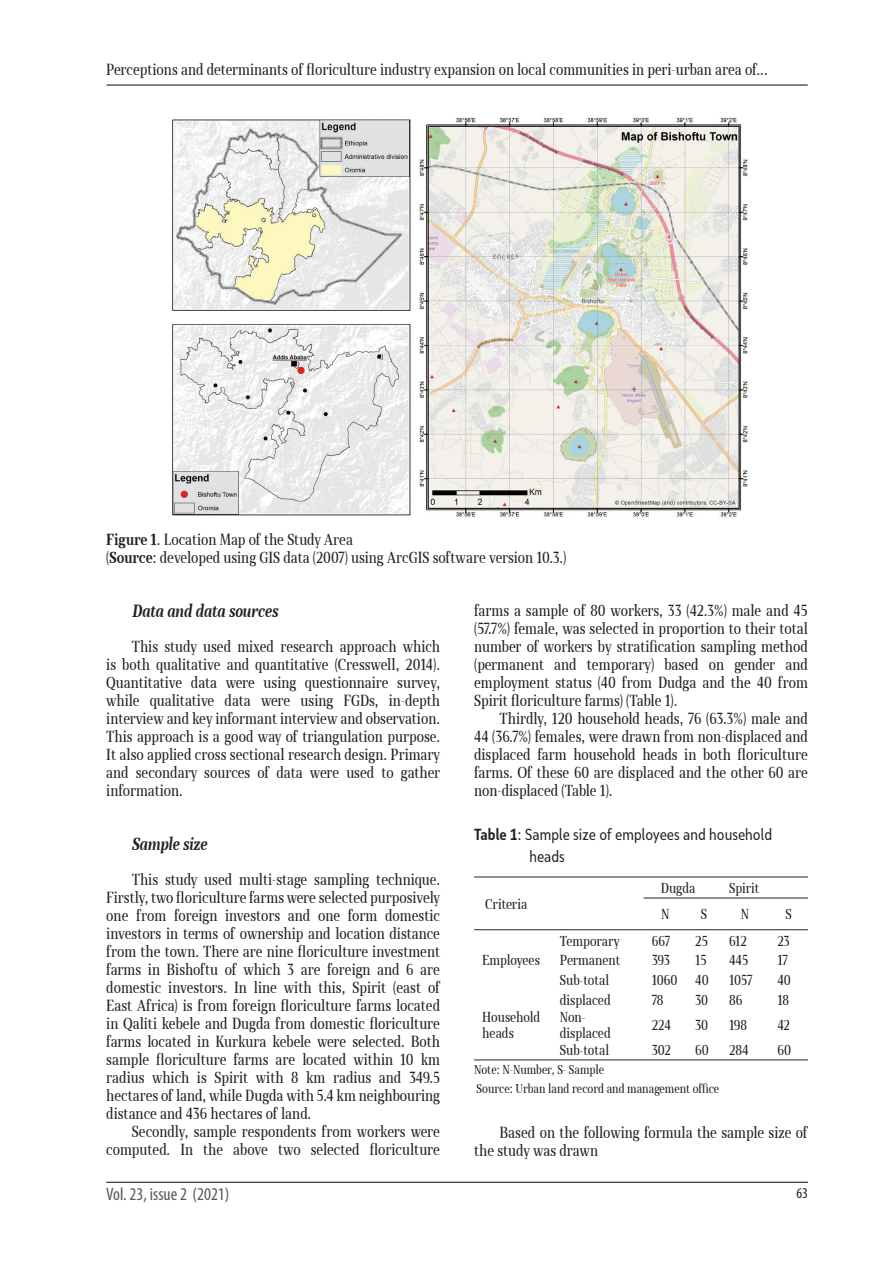
<style>
.page{position:relative;width:893px;height:1263px;background:#fff}
.page>*{position:absolute;margin:0;border:0;box-sizing:border-box;transform-origin:0 0}
.t1{font:condensed 18px "Myriad Pro";color:#57585a}
.Heading_3{font:italic 700 16.5px "Skola Serif Cn Offc";color:#231f20}
.t2{font:15px/18px "Skola Serif Cn Offc";color:#231f20;text-align:justify}
.t3{font:15px/21.6px "Skola Sans Cn";color:#231f20}
.t4{font:condensed 15px "Myriad Pro";color:#231f20}
.t5{font:13.5px/16.2px "Skola Serif Cn Offc";color:#231f20}
.Objasnuvanje{font:12px "Skola Serif Cn Offc";color:#231f20}
.s1{font-weight:700}
</style>
<div class="page">
<hr style="left:106px;top:1182px;width:702px;height:1px;background:#231f20">
<hr style="left:107px;top:84px;width:700px;height:2px;background:#231f20">
<hr style="left:474px;top:876px;width:78px;height:1px;background:#231f20">
<hr style="left:552px;top:876px;width:92px;height:1px;background:#231f20">
<hr style="left:644px;top:876px;width:43px;height:1px;background:#231f20">
<hr style="left:687px;top:876px;width:34px;height:1px;background:#231f20">
<hr style="left:721px;top:876px;width:48px;height:1px;background:#231f20">
<hr style="left:769px;top:876px;width:39px;height:1px;background:#231f20">
<hr style="left:644px;top:898px;width:43px;height:1px;background:#231f20">
<hr style="left:687px;top:898px;width:34px;height:1px;background:#231f20">
<hr style="left:721px;top:898px;width:48px;height:1px;background:#231f20">
<hr style="left:769px;top:898px;width:39px;height:1px;background:#231f20">
<hr style="left:474px;top:929px;width:78px;height:1px;background:#231f20">
<hr style="left:552px;top:929px;width:92px;height:1px;background:#231f20">
<hr style="left:644px;top:929px;width:43px;height:1px;background:#231f20">
<hr style="left:687px;top:929px;width:34px;height:1px;background:#231f20">
<hr style="left:721px;top:929px;width:48px;height:1px;background:#231f20">
<hr style="left:769px;top:929px;width:39px;height:1px;background:#231f20">
<hr style="left:474px;top:1059px;width:78px;height:1px;background:#231f20">
<hr style="left:552px;top:1059px;width:92px;height:1px;background:#231f20">
<hr style="left:644px;top:1059px;width:43px;height:1px;background:#231f20">
<hr style="left:687px;top:1059px;width:34px;height:1px;background:#231f20">
<hr style="left:721px;top:1059px;width:48px;height:1px;background:#231f20">
<hr style="left:769px;top:1059px;width:39px;height:1px;background:#231f20">
<img style="left:172px;top:117px;width:577px;height:400px">
<p class="t2" style="left:106px;top:60px;width:663px">Perceptions and determinants of floriculture industry expansion on local communities in peri-urban area of...</p>
<p class="t2" style="left:106px;top:531px;width:248px"><span class="s1">Figure 1</span>. Location Map of the Study Area</p>
<p class="t2" style="left:106px;top:549px;width:461px">(<span class="s1">Source</span>: developed using GIS data (2007) using ArcGIS software version 10.3.)</p>
<p class="Heading_3" style="left:132px;top:601px;width:148px">Data and data sources</p>
<p class="t2" style="left:106px;top:638px;width:335px;text-indent:26px">This study used mixed research approach which is both qualitative and quantitative (Cresswell, 2014).<br>Quantitative data were using questionnaire survey, while qualitative data were using FGDs, in-depth interview and key informant interview and observation.<br>This approach is a good way of triangulation purpose.<br>It also applied cross sectional research design. Primary and secondary sources of data were used to gather information.</p>
<p class="Heading_3" style="left:132px;top:834px;width:77px">Sample size</p>
<p class="t2" style="left:106px;top:871px;width:335px;text-indent:26px">This study used multi-stage sampling technique.<br>Firstly, two floriculture farms were selected purposively one from foreign investors and one form domestic investors in terms of ownership and location distance from the town. There are nine floriculture investment farms in Bishoftu of which 3 are foreign and 6 are domestic investors. In line with this, Spirit (east of East Africa) is from foreign floriculture farms located in Qaliti kebele and Dugda from domestic floriculture farms located in Kurkura kebele were selected. Both sample floriculture farms are located within 10 km radius which is Spirit with 8 km radius and 349.5 hectares of land, while Dugda with 5.4 km neighbouring distance and 436 hectares of land.</p>
<p class="t2" style="left:106px;top:1123px;width:335px;text-align:right">Secondly, sample respondents from workers were computed. In the above two selected floriculture</p>
<p class="t2" style="left:474px;top:601px;width:335px">farms a sample of 80 workers, 33 (42.3%) male and 45 (57.7%) female, was selected in proportion to their total number of workers by stratification sampling method (permanent and temporary) based on gender and employment status (40 from Dudga and the 40 from Spirit floriculture farms) (Table 1).</p>
<p class="t2" style="left:474px;top:709px;width:335px;text-indent:26px">Thirdly, 120 household heads, 76 (63.3%) male and 44 (36.7%) females, were drawn from non-displaced and displaced farm household heads in both floriculture farms. Of these 60 are displaced and the other 60 are non-displaced (Table 1).</p>
<p class="t3" style="left:529px;top:824px;width:244px;text-indent:-55px"><span class="s1">Table 1</span>: Sample size of employees and household heads</p>
<p class="t5" style="left:485px;top:896px;width:44px">Criteria</p>
<p class="t5" style="left:661px;top:880px;width:36px">Dugda</p>
<p class="t5" style="left:729px;top:880px;width:32px">Spirit</p>
<p class="t5" style="left:661px;top:906px;width:10px">N</p>
<p class="t5" style="left:701px;top:906px;width:8px">S</p>
<p class="t5" style="left:741px;top:906px;width:10px">N</p>
<p class="t5" style="left:785px;top:906px;width:8px">S</p>
<p class="t5" style="left:482px;top:952px;width:59px">Employees</p>
<p class="t5" style="left:560px;top:932px;width:61px">Temporary</p>
<p class="t5" style="left:652px;top:932px;width:20px">667</p>
<p class="t5" style="left:695px;top:932px;width:14px">25</p>
<p class="t5" style="left:729px;top:932px;width:19px">612</p>
<p class="t5" style="left:777px;top:932px;width:14px">23</p>
<p class="t5" style="left:560px;top:952px;width:62px">Permanent</p>
<p class="t5" style="left:652px;top:952px;width:20px">393</p>
<p class="t5" style="left:695px;top:952px;width:13px">15</p>
<p class="t5" style="left:729px;top:952px;width:21px">445</p>
<p class="t5" style="left:777px;top:952px;width:12px">17</p>
<p class="t5" style="left:560px;top:972px;width:51px">Sub-total</p>
<p class="t5" style="left:652px;top:972px;width:27px">1060</p>
<p class="t5" style="left:695px;top:972px;width:15px">40</p>
<p class="t5" style="left:729px;top:972px;width:25px">1057</p>
<p class="t5" style="left:777px;top:972px;width:15px">40</p>
<p class="t5" style="left:560px;top:991px;width:52px">displaced</p>
<p class="t5" style="left:652px;top:991px;width:13px">78</p>
<p class="t5" style="left:695px;top:991px;width:15px">30</p>
<p class="t5" style="left:729px;top:991px;width:15px">86</p>
<p class="t5" style="left:777px;top:991px;width:13px">18</p>
<p class="t5" style="left:560px;top:1008px;width:52px">Non&shy;displaced</p>
<p class="t5" style="left:652px;top:1017px;width:21px">224</p>
<p class="t5" style="left:695px;top:1017px;width:15px">30</p>
<p class="t5" style="left:729px;top:1017px;width:20px">198</p>
<p class="t5" style="left:777px;top:1017px;width:14px">42</p>
<p class="t5" style="left:560px;top:1042px;width:51px">Sub-total</p>
<p class="t5" style="left:652px;top:1042px;width:21px">302</p>
<p class="t5" style="left:695px;top:1042px;width:15px">60</p>
<p class="t5" style="left:729px;top:1042px;width:21px">284</p>
<p class="t5" style="left:777px;top:1042px;width:15px">60</p>
<p class="Objasnuvanje" style="left:474px;top:1062px;width:132px">Note: N-Number, S- Sample</p>
<p class="Objasnuvanje" style="left:477px;top:1081px;width:244px">Source: Urban land record and management office</p>
<p class="t2" style="left:474px;top:1123px;width:335px;text-indent:26px">Based on the following formula the sample size of the study was drawn</p>
<p class="t5" style="left:482px;top:1009px;width:59px">Household heads</p>
<p class="t1" style="left:106px;top:1183px;width:125px">Vol. 23, issue 2 (2021)</p>
<p class="t4" style="left:796px;top:1184px;width:13px">63</p>
</div>
